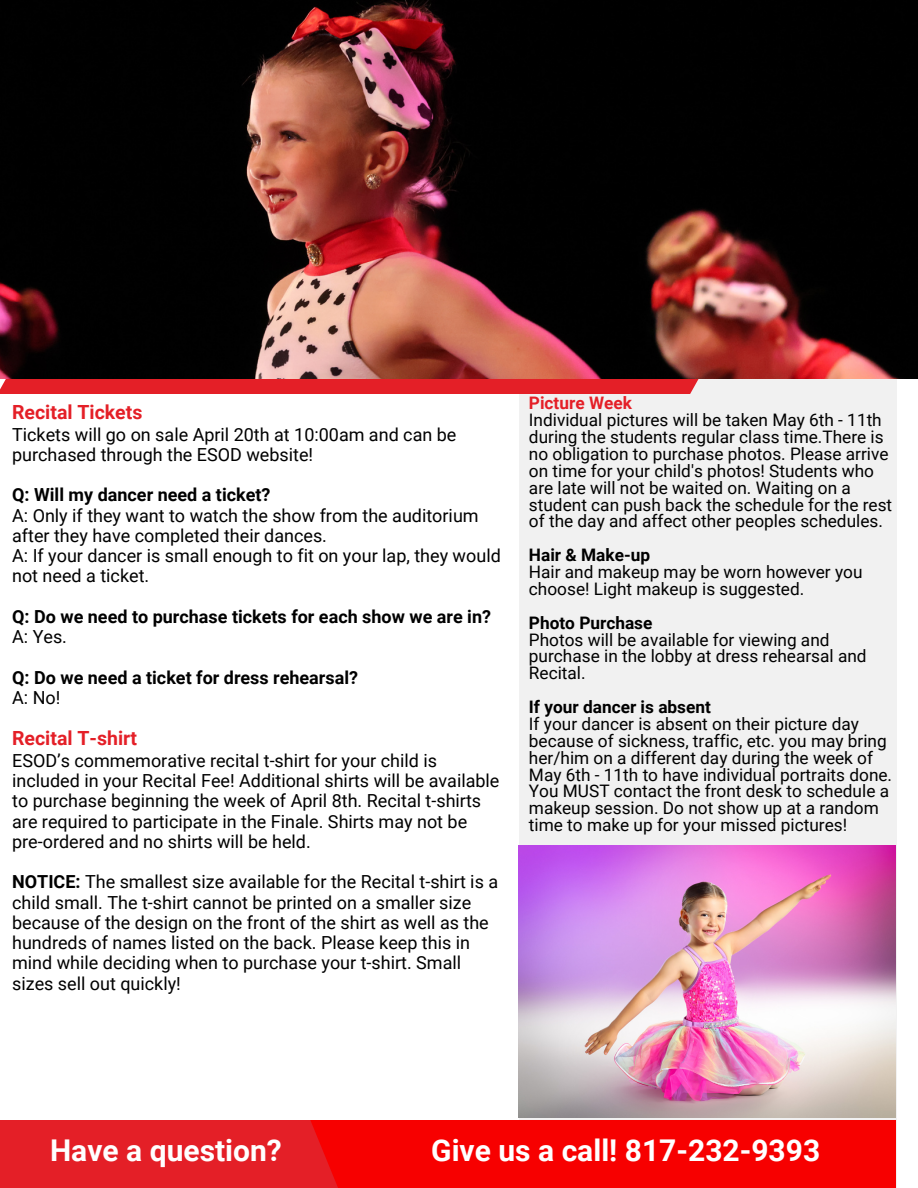
<style>
.page{position:relative;width:918px;height:1188px;background:#fff}
.page>*{position:absolute;margin:0;border:0;box-sizing:border-box;transform-origin:0 0}
.t1{font:700 30px "Roboto";color:#fff}
.t2{font:700 19.5px "Roboto";color:#e41f27}
.t3{font:18px/20.2px "Roboto";color:#000}
.t4{font:700 18px "Roboto";color:#000}
.t5{font:17.25px/16.8px "Roboto";color:#000}
.t6{font:700 17.25px "Roboto";color:#000}
.t7{font:700 17.25px "Roboto";color:#e41f27}
.s1{font-weight:700}
</style>
<div class="page">
<div style="left:519px;top:0;width:377px;height:1188px;background:#f1f1f1"></div>
<div style="left:234px;top:1120px;width:662px;height:68px;background:#f70000"></div>
<div style="left:0;top:1120px;width:338px;height:68px;background:#e41f27"></div>
<svg style="left:0;top:379px;width:897px;height:15px;fill:#e41f27"></svg>
<img style="left:0;top:0;width:918px;height:379px">
<img style="left:519px;top:845px;width:377px;height:272px">
<p class="t2" style="left:12px;top:401px;width:132px">Recital Tickets</p>
<p class="t3" style="left:12px;top:424px;width:446px">Tickets will go on sale April 20th at 10:00am and can be purchased through the ESOD website!</p>
<p class="t4" style="left:12px;top:485px;width:260px">Q: Will my dancer need a ticket?</p>
<p class="t3" style="left:12px;top:505px;width:468px">A: Only if they want to watch the show from the auditorium after they have completed their dances.</p>
<p class="t3" style="left:12px;top:546px;width:490px">A: If your dancer is small enough to fit on your lap, they would not need a ticket.</p>
<p class="t4" style="left:12px;top:606px;width:480px">Q: Do we need to purchase tickets for each show we are in?</p>
<p class="t3" style="left:12px;top:627px;width:56px">A: Yes.</p>
<p class="t4" style="left:12px;top:667px;width:347px">Q: Do we need a ticket for dress rehearsal?</p>
<p class="t3" style="left:12px;top:688px;width:50px">A: No!</p>
<p class="t2" style="left:12px;top:727px;width:126px">Recital T-shirt</p>
<p class="t3" style="left:12px;top:751px;width:489px">ESOD’s commemorative recital t-shirt for your child is included in your Recital Fee! Additional shirts will be available to purchase beginning the week of April 8th. Recital t-shirts are required to participate in the Finale. Shirts may not be</p>
<p class="t3" style="left:12px;top:832px;width:300px">pre-ordered and no shirts will be held.</p>
<p class="t3" style="left:12px;top:872px;width:488px"><span class="s1">NOTICE:</span> The smallest size available for the Recital t-shirt is a child small. The t-shirt cannot be printed on a smaller size because of the design on the front of the shirt as well as the hundreds of names listed on the back. Please keep this in mind while deciding when to purchase your t-shirt. Small sizes sell out quickly!</p>
<p class="t7" style="left:529px;top:393px;width:104px">Picture Week</p>
<p class="t5" style="left:529px;top:412px;width:365px">Individual pictures will be taken May 6th - 11th during the students regular class time.There is no obligation to purchase photos. Please arrive on time for your child's photos! Students who are late will not be waited on. Waiting on a student can push back the schedule for the rest of the day and affect other peoples schedules.</p>
<p class="t6" style="left:529px;top:545px;width:123px">Hair &amp; Make-up</p>
<p class="t5" style="left:529px;top:564px;width:335px">Hair and makeup may be worn however you choose! Light makeup is suggested.</p>
<p class="t6" style="left:529px;top:613px;width:125px">Photo Purchase</p>
<p class="t5" style="left:529px;top:631px;width:339px">Photos will be available for viewing and purchase in the lobby at dress rehearsal and<br>Recital.</p>
<p class="t6" style="left:529px;top:697px;width:184px">If your dancer is absent</p>
<p class="t5" style="left:529px;top:716px;width:365px">If your dancer is absent on their picture day because of sickness, traffic, etc. you may bring her/him on a different day during the week of May 6th - 11th to have individual portraits done.<br>You MUST contact the front desk to schedule a makeup session. Do not show up at a random time to make up for your missed pictures!</p>
<h1 class="t1" style="left:50px;top:1133px;width:233px">Have a question?</h1>
<h1 class="t1" style="left:431px;top:1133px;width:390px">Give us a call! 817-232-9393</h1>
</div>
